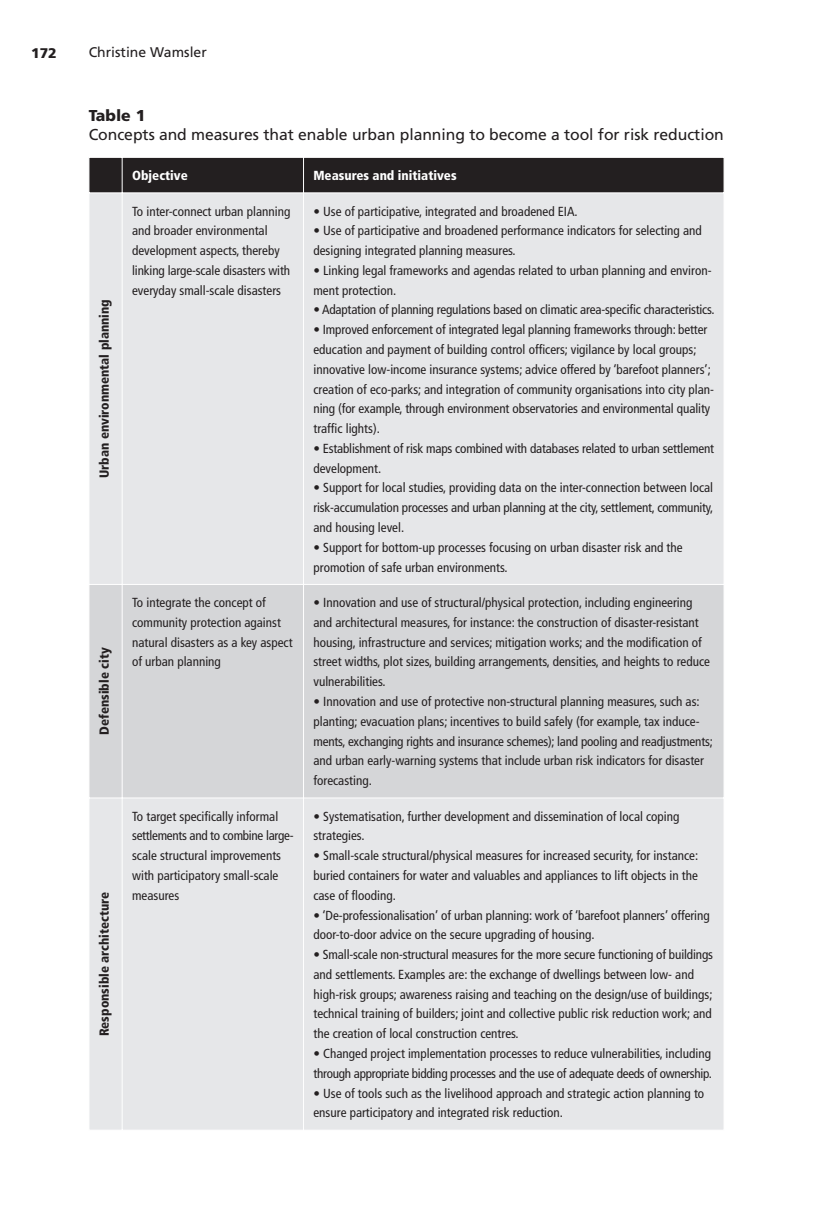
<style>
.page{position:relative;width:819px;height:1215px;background:#fff}
.page>*{position:absolute;margin:0;border:0;box-sizing:border-box;transform-origin:0 0}
.t1{font:15.75px "Frutiger";letter-spacing:-.005em;color:#231f20}
.t2{font:900 15.75px "Frutiger";color:#231f20}
.t3{font:14px "Frutiger";color:#231f20}
.t4{font:900 14px "Frutiger";color:#231f20}
.t5{font:condensed 13.12px/19.8px "Frutiger";color:#231f20}
.t6{font:900 condensed 13.12px "Frutiger";color:#231f20}
.t7{font:900 condensed 13.12px "Frutiger";color:#fff}
</style>
<div class="page">
<div style="left:90px;top:194px;width:633px;height:936px;background:#e6e7e9"></div>
<div style="left:90px;top:585px;width:633px;height:213px;background:#d5d6d8"></div>
<hr style="left:122px;top:193px;width:1px;height:391px;background:#fff">
<svg style="left:89px;top:157px;width:635px;height:37px;background:#322e2f"></svg>
<hr style="left:303px;top:193px;width:1px;height:391px;background:#fff">
<hr style="left:723px;top:193px;width:1px;height:391px;background:#fff">
<hr style="left:89px;top:584px;width:33px;height:1px;background:#fff">
<hr style="left:122px;top:584px;width:181px;height:1px;background:#fff">
<hr style="left:122px;top:585px;width:1px;height:213px;background:#fff">
<hr style="left:303px;top:584px;width:421px;height:1px;background:#fff">
<hr style="left:303px;top:585px;width:1px;height:213px;background:#fff">
<hr style="left:89px;top:798px;width:33px;height:1px;background:#fff">
<hr style="left:122px;top:798px;width:181px;height:1px;background:#fff">
<hr style="left:122px;top:798px;width:1px;height:332px;background:#fff">
<hr style="left:303px;top:798px;width:421px;height:1px;background:#fff">
<hr style="left:303px;top:798px;width:1px;height:332px;background:#fff">
<p class="t4" style="left:31px;top:44px;width:27px">172</p>
<p class="t3" style="left:89px;top:44px;width:120px">Christine Wamsler</p>
<p class="t2" style="left:89px;top:106px;width:58px">Table 1</p>
<p class="t1" style="left:89px;top:125px;width:636px">Concepts and measures that enable urban planning to become a tool for risk reduction</p>
<p class="t7" style="left:132px;top:168px;width:57px">Objective</p>
<p class="t7" style="left:313px;top:168px;width:144px">Measures and initiatives</p>
<p class="t6" style="left:96px;top:478px;width:180px;rotate:-90deg">Urban environmental planning</p>
<p class="t6" style="left:96px;top:735px;width:89px;rotate:-90deg">Defensible city</p>
<p class="t6" style="left:96px;top:1036px;width:146px;rotate:-90deg">Responsible architecture</p>
<p class="t5" style="left:132px;top:201px;width:160px">To inter-connect urban planning and broader environmental development aspects, thereby linking large-scale disasters with everyday small-scale disasters</p>
<p class="t5" style="left:313px;top:201px;width:266px">• Use of participative, integrated and broadened EIA.</p>
<p class="t5" style="left:313px;top:221px;width:389px">• Use of participative and broadened performance indicators for selecting and designing integrated planning measures.</p>
<p class="t5" style="left:313px;top:261px;width:399px">• Linking legal frameworks and agendas related to urban planning and environ&shy;ment protection.</p>
<p class="t5" style="left:313px;top:300px;width:402px">• Adaptation of planning regulations based on climatic area-specific characteristics.</p>
<p class="t5" style="left:313px;top:320px;width:402px">• Improved enforcement of integrated legal planning frameworks through: better education and payment of building control officers; vigilance by local groups; innovative low-income insurance systems; advice offered by ‘barefoot planners’; creation of eco-parks; and integration of community organisations into city plan&shy;ning (for example, through environment observatories and environmental quality traffic lights).</p>
<p class="t5" style="left:313px;top:439px;width:402px">• Establishment of risk maps combined with databases related to urban settlement development.</p>
<p class="t5" style="left:313px;top:478px;width:401px;text-align:justify">• Support for local studies, providing data on the inter-connection between local risk-accumulation processes and urban planning at the city, settlement, community, and housing level.</p>
<p class="t5" style="left:313px;top:537px;width:370px">• Support for bottom-up processes focusing on urban disaster risk and the promotion of safe urban environments.</p>
<p class="t5" style="left:132px;top:593px;width:162px">To integrate the concept of community protection against natural disasters as a key aspect of urban planning</p>
<p class="t5" style="left:313px;top:593px;width:398px">• Innovation and use of structural/physical protection, including engineering and architectural measures, for instance: the construction of disaster-resistant housing, infrastructure and services; mitigation works; and the modification of street widths, plot sizes, building arrangements, densities, and heights to reduce vulnerabilities.</p>
<p class="t5" style="left:313px;top:692px;width:401px">• Innovation and use of protective non-structural planning measures, such as: planting; evacuation plans; incentives to build safely (for example, tax induce&shy;ments, exchanging rights and insurance schemes); land pooling and readjustments; and urban early-warning systems that include urban risk indicators for disaster forecasting.</p>
<p class="t5" style="left:132px;top:806px;width:163px">To target specifically informal settlements and to combine large&shy;scale structural improvements with participatory small-scale measures</p>
<p class="t5" style="left:313px;top:806px;width:367px">• Systematisation, further development and dissemination of local coping strategies.</p>
<p class="t5" style="left:313px;top:846px;width:386px;text-align:justify">• Small-scale structural/physical measures for increased security, for instance: buried containers for water and valuables and appliances to lift objects in the case of flooding.</p>
<p class="t5" style="left:313px;top:905px;width:397px">• ‘De-professionalisation’ of urban planning: work of ‘barefoot planners’ offering door-to-door advice on the secure upgrading of housing.</p>
<p class="t5" style="left:313px;top:945px;width:401px">• Small-scale non-structural measures for the more secure functioning of buildings and settlements. Examples are: the exchange of dwellings between low- and high-risk groups; awareness raising and teaching on the design/use of buildings; technical training of builders; joint and collective public risk reduction work; and the creation of local construction centres.</p>
<p class="t5" style="left:313px;top:1044px;width:400px">• Changed project implementation processes to reduce vulnerabilities, including through appropriate bidding processes and the use of adequate deeds of ownership.</p>
<p class="t5" style="left:313px;top:1083px;width:392px">• Use of tools such as the livelihood approach and strategic action planning to ensure participatory and integrated risk reduction.</p>
</div>
